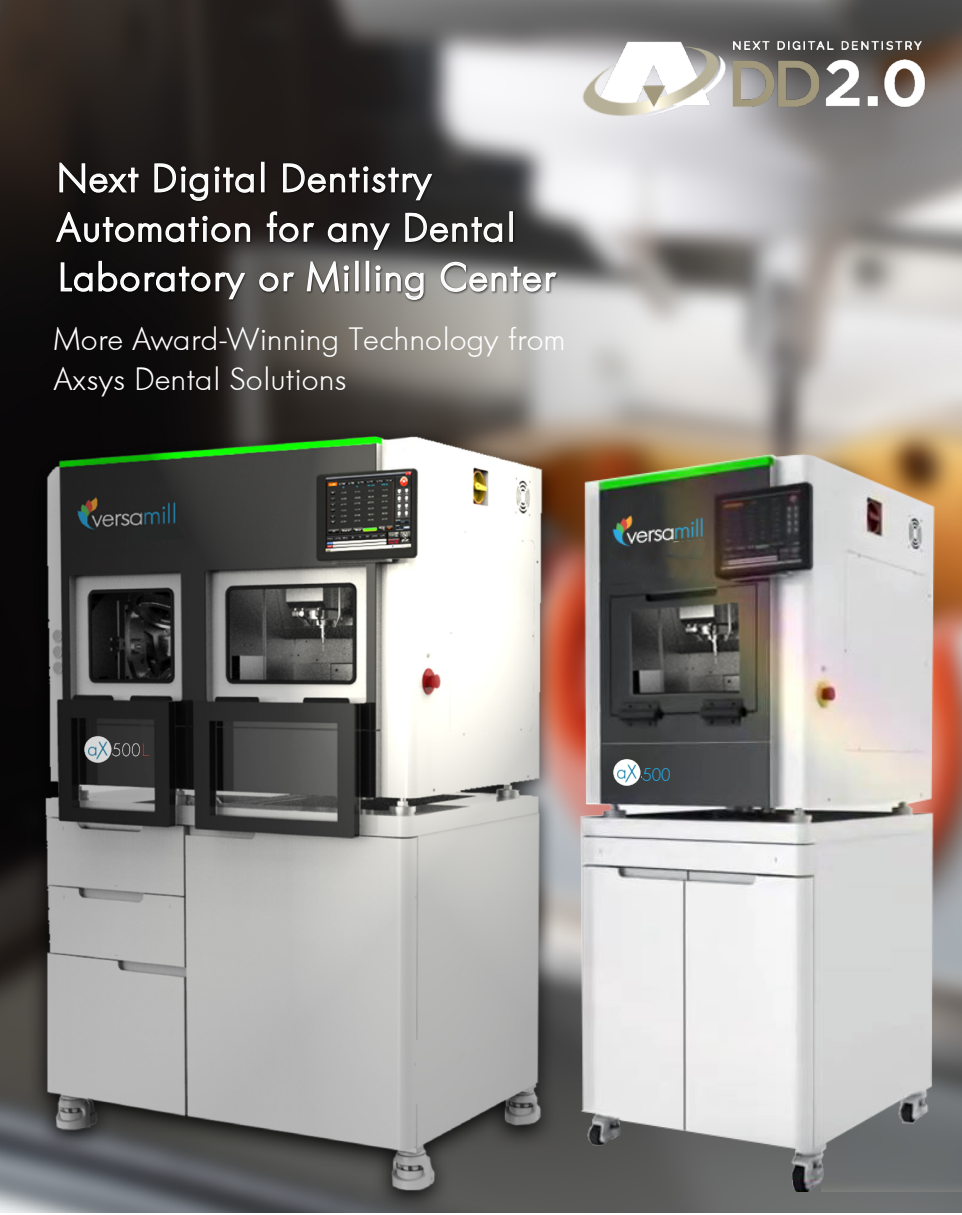
<style>
.page{position:relative;width:962px;height:1215px;background:#fff}
.page>*{position:absolute;margin:0;border:0;box-sizing:border-box;transform-origin:0 0}
.t1{font:300 39px/49.5px "Function Two";letter-spacing:.085em;color:#fff}
.t2{font:300 31.5px/40.5px "Function Two";letter-spacing:.05em;color:#fff}
.t3{font:300 18px "Function Two";color:#25a9e0}
</style>
<div class="page">
<img style="left:0;top:0;width:960px;height:1213px">
<img style="left:561px;top:0;width:399px;height:171px">
<img style="left:54px;top:155px;width:886px;height:283px">
<svg style="left:59px;top:162px;width:80px;height:33px;background:#514e4d"></svg>
<svg style="left:153px;top:162px;width:101px;height:40px;background:#4c4947"></svg>
<div style="left:261px;top:162px;width:3px;height:30px;border:2px solid #fff"></div>
<svg style="left:282px;top:162px;width:151px;height:39px;background:#494646"></svg>
<svg style="left:55px;top:211px;width:196px;height:32px;background:#494645"></svg>
<svg style="left:266px;top:211px;width:49px;height:32px;background:#504d4c"></svg>
<svg style="left:327px;top:222px;width:64px;height:29px;background:#5a5859"></svg>
<svg style="left:404px;top:212px;width:99px;height:31px;background:#5e5d5c"></svg>
<div style="left:509px;top:211px;width:4px;height:31px;border:2px solid #fff"></div>
<svg style="left:60px;top:260px;width:186px;height:40px;background:#403e3e"></svg>
<svg style="left:258px;top:271px;width:37px;height:21px"></svg>
<svg style="left:306px;top:261px;width:44px;height:32px"></svg>
<div style="left:355px;top:261px;width:3px;height:30px;border:2px solid #fff"></div>
<div style="left:365px;top:261px;width:4px;height:30px;border:2px solid #fff"></div>
<svg style="left:374px;top:264px;width:50px;height:37px;background:#9d9c99"></svg>
<svg style="left:440px;top:261px;width:117px;height:32px;background:#9b9b9a"></svg>
<img style="left:526px;top:444px;width:435px;height:747px">
<img style="left:664px;top:539px;width:41px;height:21px">
<img style="left:83px;top:735px;width:70px;height:33px">
<img style="left:612px;top:758px;width:29px;height:30px">
<svg style="left:132px;top:525px;width:53px;height:18px"></svg>
<p class="t1" style="left:59px;top:153px;width:497px">Next Digital Dentistry<br>Automation for any Dental<br>Laboratory or Milling Center</p>
<p class="t2" style="left:55px;top:318px;width:511px">More Award-Winning Technology from<br>Axsys Dental Solutions</p>
<p class="t3" style="left:643px;top:765px;width:29px">500</p>
</div>
